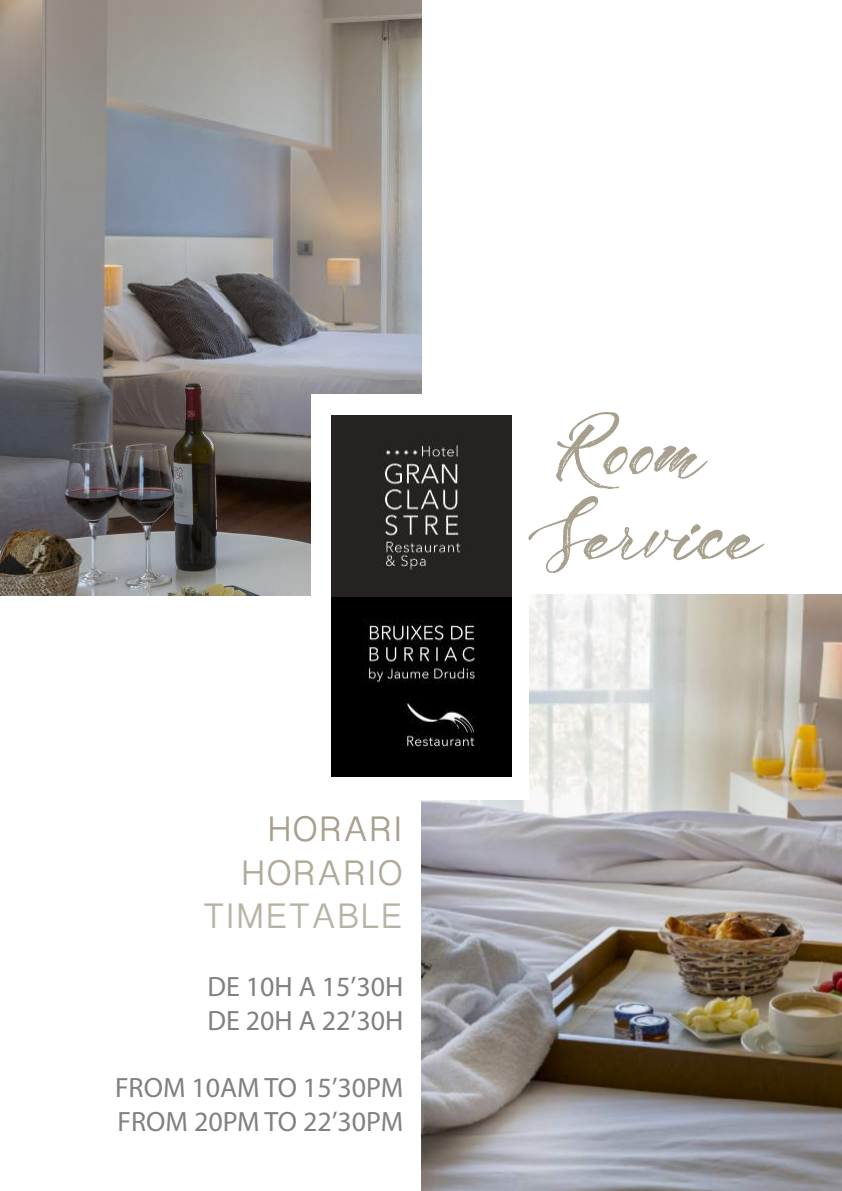
<style>
.page{position:relative;width:842px;height:1191px;background:#fff}
.page>*{position:absolute;margin:0;border:0;box-sizing:border-box;transform-origin:0 0}
.t1{font:70px/84px "Madame Cosmetics";color:#a8a08e;text-align:center}
.t2{font:36px "Bangla Sangam MN";color:rgb(166 160 141/.8)}
.t3{font:36px "Bangla Sangam MN";color:rgb(166 160 141/.9)}
.t4{font:36px "Bangla Sangam MN";color:#a8a08e}
.t5{font:28px/33.6px "Myriad Pro";color:rgb(0 0 0/.5)}
</style>
<div class="page">
<img style="left:0;top:0;width:421px;height:595px">
<img style="left:421px;top:595px;width:421px;height:595px">
<div style="left:311px;top:394px;width:217px;height:406px;background:#fff"></div>
<img style="left:331px;top:415px;width:181px;height:361px">
<p class="t4" style="left:267px;top:805px;width:138px">HORARI</p>
<p class="t3" style="left:240px;top:849px;width:164px">HORARIO</p>
<p class="t2" style="left:203px;top:892px;width:202px">TIMETABLE</p>
<p class="t5" style="left:207px;top:969px;width:197px">DE 10H A 15’30H<br>DE 20H A 22’30H</p>
<p class="t5" style="left:115px;top:1070px;width:290px">FROM 10AM TO 15’30PM<br>FROM 20PM TO 22’30PM</p>
<h1 class="t1" style="left:528px;top:408px;width:234px">Room<br>Service</h1>
</div>
